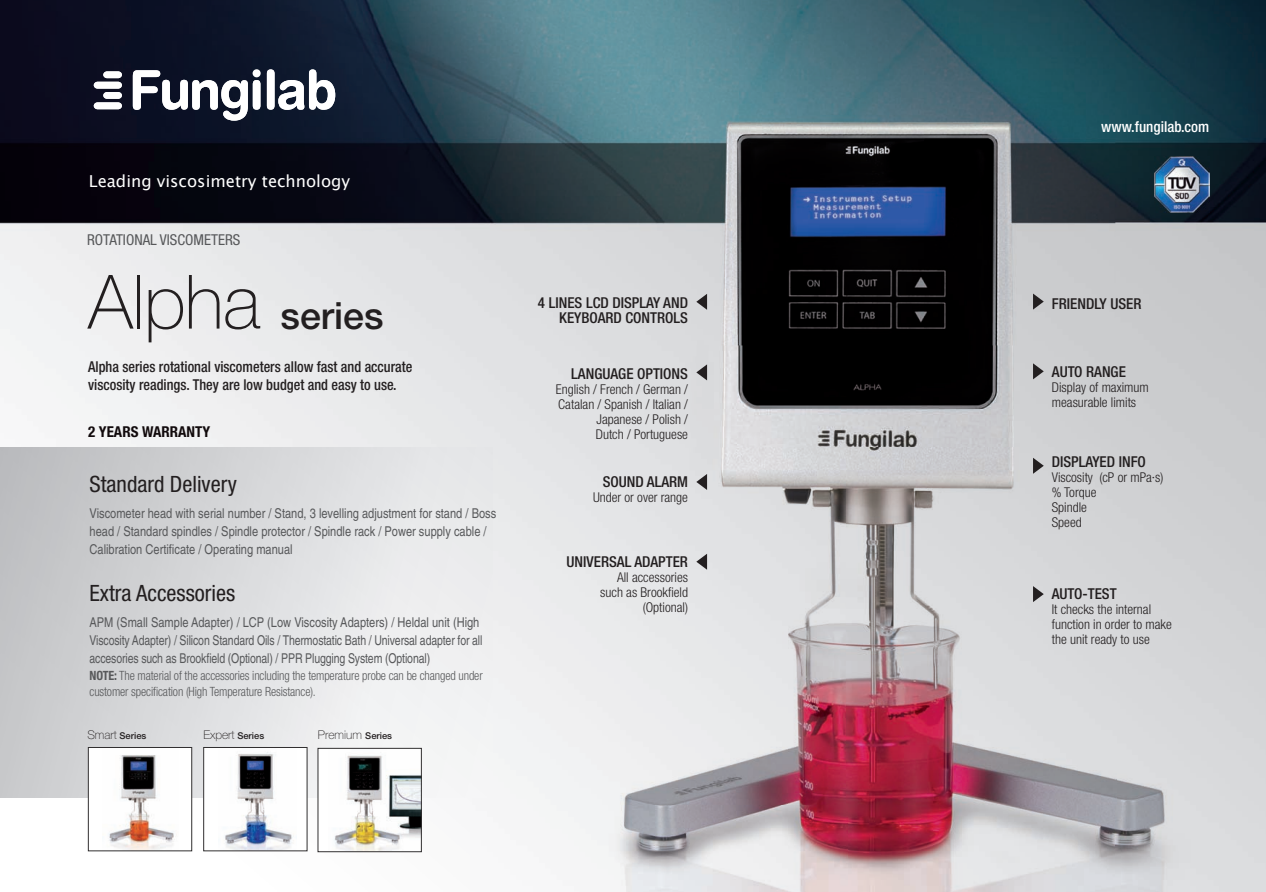
<style>
.page{position:relative;width:1266px;height:892px;background:#fff}
.page>*{position:absolute;margin:0;border:0;box-sizing:border-box;transform-origin:0 0}
.t1{font:500 37.5px "Helvetica Neue";color:#231f20}
.t2{font:condensed 22.5px "Helvetica Neue";color:#231f20}
.t3{font:16.5px "Lucida Grande";color:#fff}
.t4{font:500 condensed 15px/15px "Helvetica Neue";color:#231f20;text-align:right}
.t5{font:500 condensed 15px/18px "Helvetica Neue";color:#231f20;scale:.95 1}
.t6{font:condensed 15px "Helvetica Neue";color:#57585a}
.t7{font:500 condensed 15px "Helvetica Neue";color:#fff}
.t8{font:700 condensed 15px "Helvetica Neue";color:#110a0c}
.t9{font:condensed 13.5px/18px "Helvetica";color:#57585a}
.t10{font:300 condensed 13.5px/15px "Helvetica Neue";color:#231f20}
.t11{font:300 condensed 12.75px/16.5px "Helvetica Neue";letter-spacing:-.01em;color:#57585a;scale:.95 1}
.t12{font:100 12px "Helvetica Neue";color:#231f20}
.t13{font:500 9.3px "Helvetica Neue";color:#231f20}
.s1{font-weight:100;font-size:75px}
.s2{font-weight:700}
.s3{font-weight:100;font-size:12px}
.s4{font-weight:500;font-size:9.3px}
</style>
<div class="page">
<img style="left:0;top:0;width:1115px;height:447px">
<img style="left:1115px;top:0;width:150px;height:892px">
<img style="left:492px;top:447px;width:623px;height:445px">
<img style="left:0;top:797px;width:422px;height:56px">
<img style="left:0;top:447px;width:492px;height:350px">
<svg style="left:1032px;top:586px;width:11px;height:16px"></svg>
<svg style="left:1032px;top:458px;width:11px;height:16px"></svg>
<svg style="left:1032px;top:363px;width:11px;height:16px"></svg>
<svg style="left:1032px;top:293px;width:11px;height:16px"></svg>
<svg style="left:696px;top:294px;width:11px;height:16px"></svg>
<svg style="left:696px;top:474px;width:11px;height:16px"></svg>
<svg style="left:696px;top:364px;width:11px;height:16px"></svg>
<svg style="left:696px;top:553px;width:11px;height:16px"></svg>
<svg style="left:103px;top:92px;width:19px;height:7px"></svg>
<div style="left:94px;top:102px;width:28px;height:7px;background:#fff;border-radius:4px"></div>
<svg style="left:103px;top:71px;width:19px;height:7px"></svg>
<div style="left:94px;top:82px;width:28px;height:7px;background:#fff;border-radius:4px"></div>
<svg style="left:133px;top:69px;width:127px;height:52px"></svg>
<svg style="left:267px;top:69px;width:68px;height:41px"></svg>
<div style="left:88px;top:747px;width:104px;height:103px;background:#fff"></div>
<img style="left:109px;top:755px;width:66px;height:94px">
<div style="left:88px;top:747px;width:104px;height:104px;border:1px solid #312f30"></div>
<div style="left:204px;top:747px;width:103px;height:103px;background:#fff"></div>
<img style="left:225px;top:752px;width:69px;height:97px">
<div style="left:203px;top:747px;width:104px;height:104px;border:1px solid #312f30"></div>
<div style="left:318px;top:748px;width:103px;height:103px;background:#fff"></div>
<img style="left:334px;top:755px;width:85px;height:95px">
<div style="left:317px;top:748px;width:104px;height:104px;border:1px solid #312f30"></div>
<img style="left:1153px;top:157px;width:56px;height:56px">
<p class="t3" style="left:89px;top:172px;width:263px">Leading viscosimetry technology</p>
<p class="t6" style="left:87px;top:231px;width:155px">ROTATIONAL VISCOMETERS</p>
<h1 class="t1" style="left:88px;top:293px;width:297px"><span class="s1">Alpha</span> series</h1>
<p class="t5" style="left:88px;top:357px;width:343px">Alpha series rotational viscometers allow fast and accurate viscosity readings. They are low budget and easy to use.</p>
<p class="t8" style="left:88px;top:422px;width:123px">2 YEARS WARRANTY</p>
<h2 class="t2" style="left:89px;top:470px;width:149px">Standard Delivery</h2>
<p class="t9" style="left:89px;top:504px;width:408px">Viscometer head with serial number / Stand, 3 levelling adjustment for stand / Boss head / Standard spindles / Spindle protector / Spindle rack / Power supply cable /<br>Calibration Certificate / Operating manual</p>
<h2 class="t2" style="left:89px;top:579px;width:147px">Extra Accessories</h2>
<p class="t9" style="left:89px;top:613px;width:394px">APM (Small Sample Adapter) / LCP (Low Viscosity Adapters) / Heldal unit (High<br>Viscosity Adapter) / Silicon Standard Oils / Thermostatic Bath / Universal adapter for all accesories such as Brookfield (Optional) / PPR Plugging System (Optional)</p>
<p class="t11" style="left:89px;top:667px;width:415px"><span class="s2">NOTE:</span> The material of the accessories including the temperature probe can be changed under customer specification (High Temperature Resistance).</p>
<p class="t13" style="left:87px;top:730px;width:61px"><span class="s3">Smart</span> Series</p>
<p class="t12" style="left:203px;top:727px;width:62px">Expert <span class="s4">Series</span></p>
<p class="t12" style="left:318px;top:727px;width:76px">Premium <span class="s4">Series</span></p>
<p class="t4" style="left:538px;top:295px;width:151px">4 LINES LCD DISPLAY AND<br>KEYBOARD CONTROLS</p>
<p class="t4" style="left:571px;top:366px;width:118px">LANGUAGE OPTIONS</p>
<p class="t10" style="left:555px;top:381px;width:134px;text-align:right">English / French / German /<br>Catalan / Spanish / Italian /<br>Japanese / Polish /<br>Dutch / Portuguese</p>
<p class="t4" style="left:602px;top:474px;width:87px">SOUND ALARM</p>
<p class="t10" style="left:593px;top:489px;width:96px">Under or over range</p>
<p class="t4" style="left:566px;top:553px;width:123px">UNIVERSAL ADAPTER</p>
<p class="t10" style="left:600px;top:569px;width:89px;text-align:right">All accessories such as Brookfield (Optional)</p>
<p class="t7" style="left:1101px;top:117px;width:109px">www.fungilab.com</p>
<p class="t4" style="left:1051px;top:296px;width:91px">FRIENDLY USER</p>
<p class="t4" style="left:1051px;top:364px;width:75px">AUTO RANGE</p>
<p class="t10" style="left:1051px;top:380px;width:98px">Display of maximum measurable limits</p>
<p class="t4" style="left:1051px;top:454px;width:96px">DISPLAYED INFO</p>
<p class="t10" style="left:1051px;top:470px;width:113px">Viscosity (cP or mPa·s) % Torque<br>Spindle<br>Speed</p>
<p class="t4" style="left:1051px;top:586px;width:66px">AUTO-TEST</p>
<p class="t10" style="left:1051px;top:601px;width:121px">It checks the internal function in order to make the unit ready to use</p>
</div>
